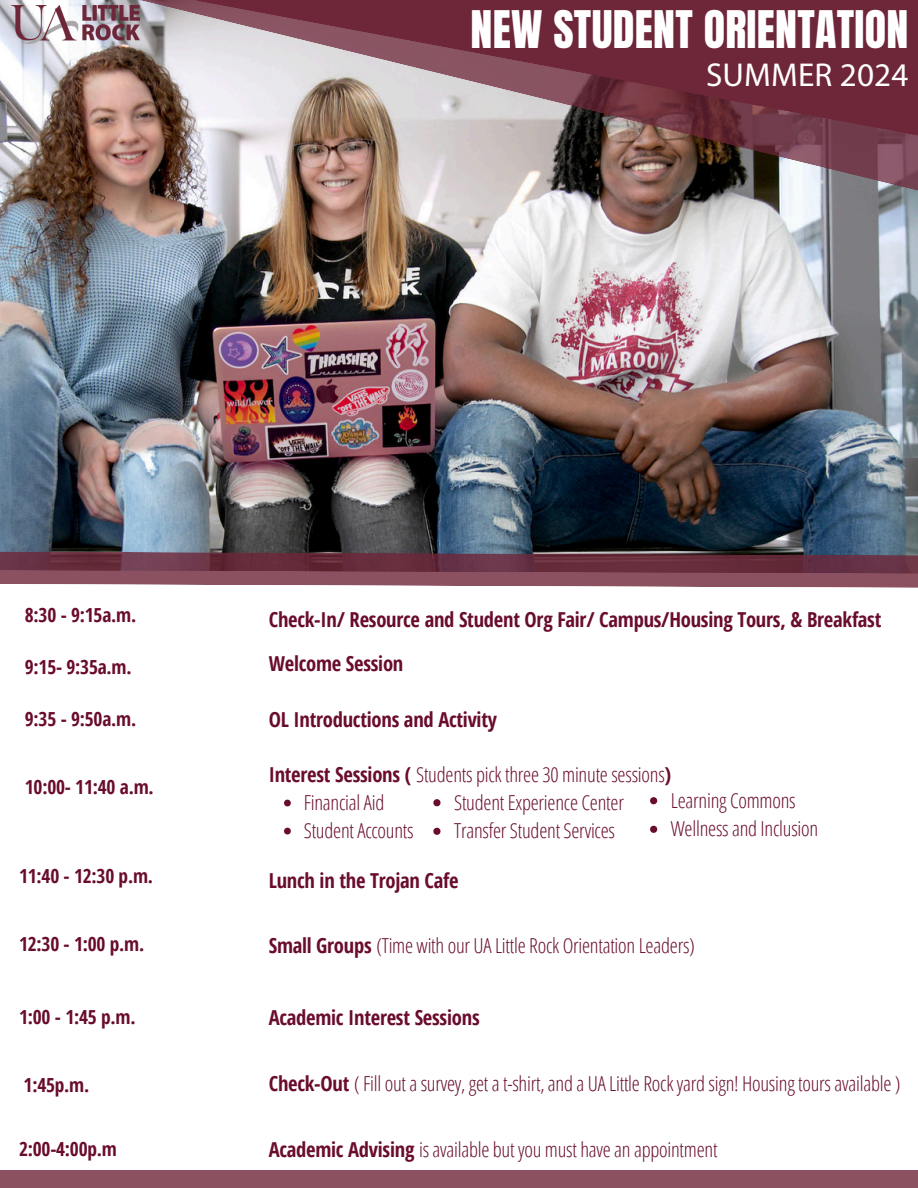
<style>
.page{position:relative;width:918px;height:1188px;background:#fff}
.page>*{position:absolute;margin:0;border:0;box-sizing:border-box;transform-origin:0 0}
.t1{font:44.1px "Anton";letter-spacing:.005em;color:#fff}
.t2{font:33.15px "Myriad Pro";letter-spacing:.005em;color:#fff}
.t3{font:300 20.55px "Open Sans Condensed";letter-spacing:-.01em;color:#690c2d}
.t4{font:700 20.55px "Open Sans Condensed";letter-spacing:-.01em;color:#690c2d}
.t5{font:700 19.35px "Open Sans Condensed";letter-spacing:-.01em;color:#690c2d}
.s1{font-weight:700}
</style>
<div class="page">
<img style="left:0;top:0;width:918px;height:551px">
<img style="left:119px;top:0;width:799px;height:208px">
<svg style="left:197px;top:0;width:721px;height:143px;background:#8d5d68"></svg>
<svg style="left:0;top:551px;width:918px;height:37px;background:#7c4b5a"></svg>
<div style="left:0;top:1170px;width:918px;height:18px;background:#8b5160"></div>
<img style="left:11px;top:5px;width:128px;height:38px">
<svg style="left:284px;top:800px;width:7px;height:6px"></svg>
<svg style="left:284px;top:828px;width:7px;height:6px"></svg>
<svg style="left:433px;top:799px;width:8px;height:7px"></svg>
<svg style="left:433px;top:828px;width:8px;height:7px"></svg>
<svg style="left:650px;top:797px;width:7px;height:7px"></svg>
<svg style="left:650px;top:826px;width:7px;height:7px"></svg>
<h2 class="t1" style="left:471px;top:-2px;width:439px">NEW STUDENT ORIENTATION</h2>
<p class="t2" style="left:706px;top:61px;width:204px">SUMMER 2024</p>
<h3 class="t5" style="left:25px;top:602px;width:113px">8:30 - 9:15a.m.</h3>
<h3 class="t4" style="left:269px;top:605px;width:614px">Check-In/ Resource and Student Org Fair/ Campus/Housing Tours, &amp; Breakfast</h3>
<p class="t5" style="left:25px;top:654px;width:108px">9:15- 9:35a.m.</p>
<h3 class="t4" style="left:269px;top:649px;width:136px">Welcome Session</h3>
<h3 class="t5" style="left:25px;top:706px;width:113px">9:35 - 9:50a.m.</h3>
<p class="t4" style="left:269px;top:705px;width:230px">OL Introductions and Activity</p>
<h3 class="t5" style="left:25px;top:773px;width:130px">10:00- 11:40 a.m.</h3>
<h3 class="t3" style="left:269px;top:760px;width:404px"><span class="s1">Interest Sessions (</span> Students pick three 30 minute sessions<span class="s1">)</span></h3>
<h3 class="t3" style="left:304px;top:788px;width:82px">Financial Aid</h3>
<h3 class="t3" style="left:304px;top:816px;width:111px">Student Accounts</h3>
<h3 class="t3" style="left:671px;top:786px;width:126px">Learning Commons</h3>
<p class="t3" style="left:671px;top:814px;width:149px">Wellness and Inclusion</p>
<h3 class="t3" style="left:454px;top:788px;width:171px">Student Experience Center</h3>
<h3 class="t3" style="left:454px;top:816px;width:162px">Transfer Student Services</h3>
<p class="t5" style="left:19px;top:862px;width:135px">11:40 - 12:30 p.m.</p>
<p class="t4" style="left:269px;top:866px;width:191px">Lunch in the Trojan Cafe</p>
<p class="t5" style="left:19px;top:930px;width:127px">12:30 - 1:00 p.m.</p>
<p class="t3" style="left:269px;top:931px;width:428px"><span class="s1">Small Groups</span> (Time with our UA Little Rock Orientation Leaders)</p>
<h3 class="t5" style="left:19px;top:1003px;width:118px">1:00 - 1:45 p.m.</h3>
<p class="t4" style="left:269px;top:1003px;width:212px">Academic Interest Sessions</p>
<p class="t5" style="left:24px;top:1072px;width:67px">1:45p.m.</p>
<p class="t3" style="left:269px;top:1069px;width:633px"><span class="s1">Check-Out</span> ( Fill out a survey, get a t-shirt, and a UA Little Rock yard sign! Housing tours available )</p>
<h3 class="t5" style="left:19px;top:1136px;width:99px">2:00-4:00p.m</h3>
<h3 class="t3" style="left:269px;top:1135px;width:450px"><span class="s1">Academic Advising</span> is available but you must have an appointment</h3>
</div>
